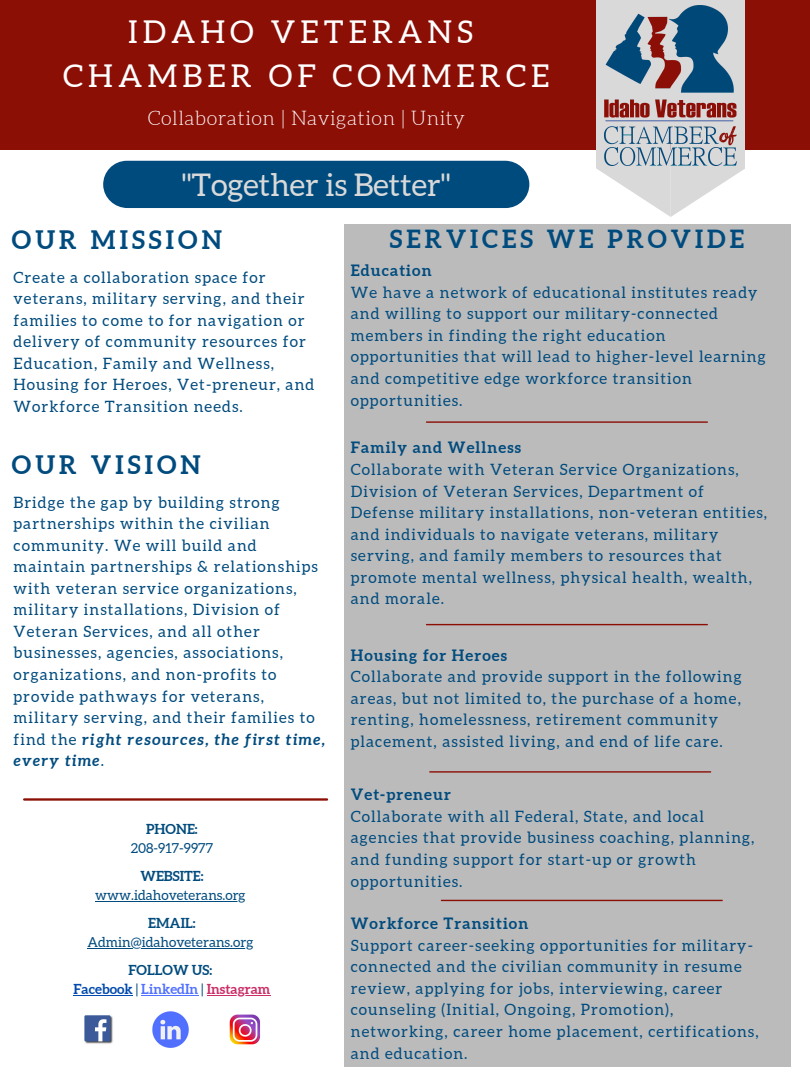
<style>
.page{position:relative;width:810px;height:1080px;background:#fff}
.page>*{position:absolute;margin:0;border:0;box-sizing:border-box;transform-origin:0 0}
.t1{font:31.44px "Aleo";letter-spacing:.16em;color:#fff}
.t2{font:31.25px "Aleo";color:#d9d9d9}
.t3{font:700 25.44px "Aleo";letter-spacing:.16em;color:#004b7e}
.t4{font:700 25px "Aleo";letter-spacing:.16em;color:#004b7e}
.t5{font:300 19.81px "Aleo";letter-spacing:.03em;color:#fff}
.t6{font:15.62px/21.6px "Aleo";letter-spacing:.07em;color:#004b7e}
.t7{font:700 15.62px "Aleo";letter-spacing:.07em;color:#004b7e}
.t8{font:13.75px "Aleo";color:#004b7e}
.t9{font:700 13.75px "Aleo";color:#004b7e}
.t10{font:700 13.75px "Aleo";color:#ca2e67}
.s1{font-weight:700;font-style:italic}
.s2{color:#004aad}
.s3{font-weight:400;color:#004b7e}
.s4{color:#5271ff}
</style>
<div class="page">
<div style="left:0;top:0;width:810px;height:150px;background:#8c0f06"></div>
<div style="left:597px;top:0;width:148px;height:139px;background:#d9d9d9"></div>
<svg style="left:597px;top:139px;width:148px;height:78px"></svg>
<div style="left:344px;top:224px;width:447px;height:843px;background:#bbb"></div>
<hr style="left:427px;top:421px;width:280px;height:2px;background:#8c0f06">
<hr style="left:441px;top:900px;width:281px;height:1px;background:#8c0f06">
<hr style="left:430px;top:771px;width:281px;height:2px;background:#8c0f06">
<hr style="left:427px;top:624px;width:280px;height:1px;background:#8c0f06">
<img style="left:84px;top:1015px;width:29px;height:29px">
<img style="left:229px;top:1014px;width:31px;height:31px">
<div style="left:103px;top:161px;width:427px;height:47px;background:#004b7e"></div>
<hr style="left:24px;top:798px;width:303px;height:3px;background:#8c0f06">
<img style="left:604px;top:5px;width:133px;height:161px">
<hr style="left:95px;top:901px;width:151px;height:1px;background:#004b7e">
<hr style="left:88px;top:948px;width:165px;height:1px;background:#004b7e">
<hr style="left:73px;top:995px;width:60px;height:1px;background:#004aad">
<hr style="left:141px;top:995px;width:57px;height:1px;background:#5271ff">
<hr style="left:207px;top:995px;width:63px;height:1px;background:#ca2e67">
<img style="left:152px;top:1011px;width:37px;height:37px">
<p class="t1" style="left:128px;top:14px;width:346px">IDAHO VETERANS</p>
<p class="t1" style="left:63px;top:58px;width:488px">CHAMBER OF COMMERCE</p>
<p class="t5" style="left:148px;top:107px;width:319px">Collaboration | Navigation | Unity</p>
<p class="t2" style="left:181px;top:167px;width:271px">"Together is Better"</p>
<p class="t3" style="left:12px;top:225px;width:212px">OUR MISSION</p>
<p class="t6" style="left:14px;top:266px;width:302px">Create a collaboration space for veterans, military serving, and their families to come to for navigation or delivery of community resources for Education, Family and Wellness, Housing for Heroes, Vet-preneur, and Workforce Transition needs.</p>
<p class="t3" style="left:12px;top:450px;width:190px">OUR VISION</p>
<p class="t6" style="left:14px;top:491px;width:313px">Bridge the gap by building strong partnerships within the civilian community. We will build and maintain partnerships &amp; relationships with veteran service organizations, military installations, Division of Veteran Services, and all other businesses, agencies, associations, organizations, and non-profits to provide pathways for veterans, military serving, and their families to find the <span class="s1">right resources, the first time, every time</span>.</p>
<p class="t9" style="left:146px;top:821px;width:53px">PHONE:</p>
<p class="t8" style="left:131px;top:841px;width:84px">208-917-9977</p>
<p class="t9" style="left:140px;top:868px;width:65px">WEBSITE:</p>
<p class="t8" style="left:95px;top:888px;width:152px">www.idahoveterans.org</p>
<p class="t9" style="left:148px;top:915px;width:49px">EMAIL:</p>
<p class="t8" style="left:88px;top:934px;width:167px">Admin@idahoveterans.org</p>
<p class="t9" style="left:128px;top:962px;width:85px">FOLLOW US:</p>
<p class="t10" style="left:73px;top:981px;width:199px"><span class="s2">Facebook</span> <span class="s3">|</span> <span class="s4">LinkedIn</span> <span class="s3">|</span> Instagram</p>
<p class="t4" style="left:390px;top:225px;width:356px">SERVICES WE PROVIDE</p>
<p class="t7" style="left:351px;top:261px;width:82px">Education</p>
<p class="t6" style="left:351px;top:281px;width:416px">We have a network of educational institutes ready and willing to support our military-connected members in finding the right education opportunities that will lead to higher-level learning and competitive edge workforce transition opportunities.</p>
<p class="t7" style="left:351px;top:439px;width:172px">Family and Wellness</p>
<p class="t6" style="left:351px;top:459px;width:418px">Collaborate with Veteran Service Organizations, Division of Veteran Services, Department of Defense military installations, non-veteran entities, and individuals to navigate veterans, military serving, and family members to resources that promote mental wellness, physical health, wealth, and morale.</p>
<p class="t7" style="left:351px;top:646px;width:158px">Housing for Heroes</p>
<p class="t6" style="left:351px;top:666px;width:392px">Collaborate and provide support in the following areas, but not limited to, the purchase of a home, renting, homelessness, retirement community placement, assisted living, and end of life care.</p>
<p class="t7" style="left:351px;top:786px;width:102px">Vet-preneur</p>
<p class="t6" style="left:351px;top:805px;width:405px">Collaborate with all Federal, State, and local agencies that provide business coaching, planning, and funding support for start-up or growth opportunities.</p>
<p class="t7" style="left:351px;top:915px;width:179px">Workforce Transition</p>
<p class="t6" style="left:351px;top:934px;width:409px">Support career-seeking opportunities for military&shy;connected and the civilian community in resume review, applying for jobs, interviewing, career counseling (Initial, Ongoing, Promotion), networking, career home placement, certifications, and education.</p>
</div>
